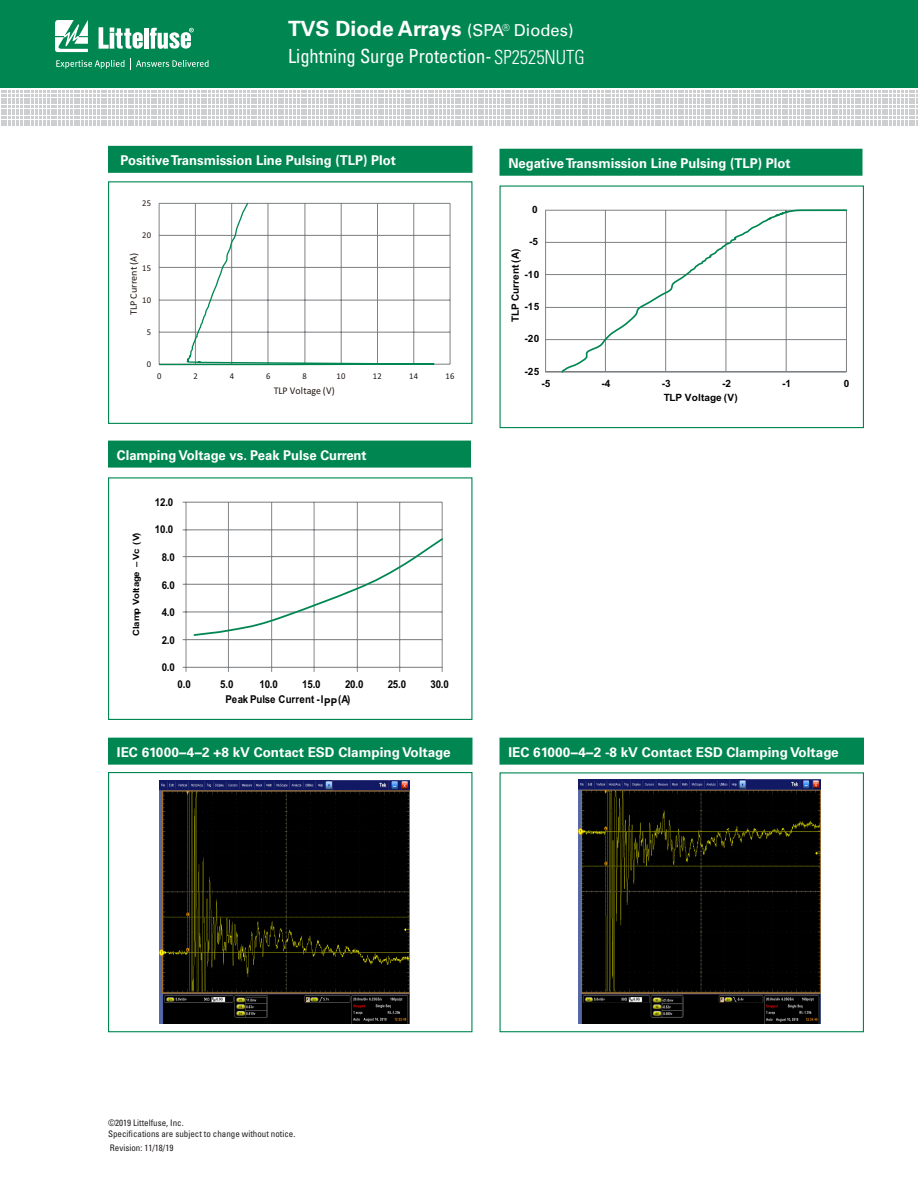
<style>
.page{position:relative;width:918px;height:1188px;background:#fff}
.page>*{position:absolute;margin:0;border:0;box-sizing:border-box;transform-origin:0 0}
.t1{font:700 21px "Univers LT Std";color:#fff}
.t2{font:condensed 19.5px "Univers LT Std";color:#fff;scale:.95 1}
.ch_subtitle_L{font:300 condensed 19.5px "Univers LT Std";color:#fff;scale:.95 1}
.t3{font:700 13.5px "Univers LT Std";color:#fff}
.t4{font:700 10.8px "Arial";letter-spacing:-.01em;color:#030303;scale:.9 1}
.t5{font:10.2px "Calibri";letter-spacing:-.005em;color:#221713}
.t6{font:700 10.05px "Arial";letter-spacing:.005em;color:#030303}
.t7{font:9.9px "Calibri";letter-spacing:-.01em;color:#221713}
.t8{font:9.6px "Univers LT Std";color:#fff}
.t9{font:condensed 9px/10.8px "Univers LT Std";color:#231f20}
.t10{font:8.85px "Calibri";letter-spacing:.03em;color:#221713}
.t11{font:700 8.7px "Arial";letter-spacing:-.01em;color:#030303;scale:1.11 1}
.s1{font-weight:400;font-size:16.5px}
</style>
<div class="page">
<div style="left:0;top:0;width:918px;height:88px;background:#008751"></div>
<svg style="left:1px;top:91px;width:917px;height:35px"></svg>
<svg style="left:55px;top:20px;width:33px;height:32px"></svg>
<hr style="left:144px;top:28px;width:4px;height:21px;background:#fff">
<svg style="left:150px;top:28px;width:44px;height:21px"></svg>
<svg style="left:99px;top:27px;width:44px;height:22px"></svg>
<svg style="left:56px;top:58px;width:153px;height:11px"></svg>
<div style="left:108px;top:146px;width:364px;height:27px;background:#008751"></div>
<div style="left:108px;top:441px;width:363px;height:27px;background:#008751"></div>
<svg style="left:182px;top:501px;width:261px;height:171px"></svg>
<svg style="left:193px;top:537px;width:250px;height:100px"></svg>
<div style="left:108px;top:477px;width:364px;height:243px;border:1px solid #008751"></div>
<div style="left:500px;top:149px;width:362px;height:27px;background:#008751"></div>
<hr style="left:545px;top:210px;width:301px;height:1px;background:#7d8083">
<hr style="left:545px;top:242px;width:301px;height:1px;background:#7d8083">
<hr style="left:545px;top:274px;width:301px;height:1px;background:#7d8083">
<hr style="left:545px;top:307px;width:301px;height:1px;background:#7d8083">
<hr style="left:545px;top:339px;width:301px;height:1px;background:#7d8083">
<hr style="left:545px;top:372px;width:301px;height:1px;background:#7d8083">
<svg style="left:560px;top:209px;width:288px;height:164px"></svg>
<hr style="left:545px;top:210px;width:1px;height:162px;background:#7d8083">
<div style="left:500px;top:186px;width:364px;height:242px;border:1px solid #008751"></div>
<hr style="left:159px;top:203px;width:291px;height:1px;background:#7d8083">
<hr style="left:159px;top:235px;width:291px;height:1px;background:#7d8083">
<hr style="left:159px;top:267px;width:291px;height:1px;background:#7d8083">
<hr style="left:159px;top:300px;width:291px;height:1px;background:#7d8083">
<hr style="left:159px;top:332px;width:291px;height:1px;background:#7d8083">
<hr style="left:450px;top:203px;width:1px;height:161px;background:#7d8083">
<hr style="left:159px;top:364px;width:291px;height:1px;background:#7d8083">
<svg style="left:158px;top:202px;width:282px;height:164px"></svg>
<div style="left:108px;top:181px;width:364px;height:243px;border:1px solid #008751"></div>
<div style="left:108px;top:738px;width:364px;height:27px;background:#008751"></div>
<div style="left:500px;top:738px;width:364px;height:27px;background:#008751"></div>
<div style="left:108px;top:772px;width:364px;height:260px;border:1px solid #008751"></div>
<div style="left:500px;top:772px;width:364px;height:260px;border:1px solid #008751"></div>
<img style="left:160px;top:780px;width:249px;height:244px">
<img style="left:579px;top:780px;width:242px;height:244px">
<h1 class="t1" style="left:288px;top:16px;width:287px">TVS Diode Arrays <span class="s1">(SPA</span><sup>®</sup> <span class="s1">Diodes)</span></h1>
<h2 class="t2" style="left:288px;top:44px;width:323px">Lightning Surge Protection- P3384NUTG</h2>
<p class="t8" style="left:504px;top:21px;width:9px">®</p>
<p class="ch_subtitle_L" style="left:494px;top:46px;width:97px">SP2525NUTG</p>
<p class="t3" style="left:121px;top:152px;width:277px">Positive Transmission Line Pulsing (TLP) Plot</p>
<p class="t10" style="left:142px;top:197px;width:10px">25</p>
<p class="t10" style="left:142px;top:229px;width:10px">20</p>
<p class="t7" style="left:127px;top:315px;width:64px;rotate:-90deg">TLP Current (A)</p>
<p class="t10" style="left:142px;top:261px;width:10px">15</p>
<p class="t10" style="left:142px;top:294px;width:10px">10</p>
<p class="t10" style="left:147px;top:326px;width:6px">5</p>
<p class="t10" style="left:147px;top:358px;width:6px">0</p>
<p class="t10" style="left:157px;top:370px;width:6px">0</p>
<p class="t10" style="left:193px;top:370px;width:6px">2</p>
<p class="t10" style="left:230px;top:370px;width:6px">4</p>
<p class="t10" style="left:266px;top:370px;width:6px">6</p>
<p class="t10" style="left:302px;top:370px;width:6px">8</p>
<p class="t10" style="left:337px;top:370px;width:10px">10</p>
<p class="t10" style="left:373px;top:370px;width:10px">12</p>
<p class="t10" style="left:409px;top:370px;width:10px">14</p>
<p class="t10" style="left:446px;top:370px;width:10px">16</p>
<p class="t5" style="left:274px;top:383px;width:63px">TLP Voltage (V)</p>
<p class="t3" style="left:117px;top:447px;width:251px">Clamping Voltage vs. Peak Pulse Current</p>
<p class="t11" style="left:130px;top:636px;width:95px;rotate:-90deg">Clamp Voltage – Vc (V)</p>
<p class="t4" style="left:155px;top:494px;width:22px">12.0</p>
<p class="t4" style="left:155px;top:522px;width:22px">10.0</p>
<p class="t4" style="left:162px;top:550px;width:16px">8.0</p>
<p class="t4" style="left:162px;top:577px;width:16px">6.0</p>
<p class="t4" style="left:162px;top:605px;width:16px">4.0</p>
<p class="t4" style="left:162px;top:632px;width:16px">2.0</p>
<p class="t4" style="left:162px;top:660px;width:16px">0.0</p>
<p class="t4" style="left:178px;top:676px;width:16px">0.0</p>
<p class="t4" style="left:220px;top:676px;width:16px">5.0</p>
<p class="t4" style="left:260px;top:676px;width:22px">10.0</p>
<p class="t4" style="left:302px;top:676px;width:22px">15.0</p>
<p class="t4" style="left:345px;top:676px;width:22px">20.0</p>
<p class="t4" style="left:388px;top:676px;width:22px">25.0</p>
<p class="t4" style="left:430px;top:676px;width:22px">30.0</p>
<p class="t4" style="left:225px;top:692px;width:141px">Peak Pulse Current -IPP(A)</p>
<p class="t3" style="left:508px;top:155px;width:283px">Negative Transmission Line Pulsing (TLP) Plot</p>
<p class="t6" style="left:532px;top:202px;width:7px">0</p>
<p class="t6" style="left:529px;top:235px;width:10px">-5</p>
<p class="t6" style="left:508px;top:322px;width:75px;rotate:-90deg">TLP Current (A)</p>
<p class="t6" style="left:525px;top:267px;width:16px">-10</p>
<p class="t6" style="left:525px;top:299px;width:16px">-15</p>
<p class="t6" style="left:525px;top:332px;width:16px">-20</p>
<p class="t6" style="left:525px;top:364px;width:16px">-25</p>
<p class="t6" style="left:541px;top:376px;width:10px">-5</p>
<p class="t6" style="left:602px;top:376px;width:10px">-4</p>
<p class="t6" style="left:662px;top:376px;width:10px">-3</p>
<p class="t6" style="left:722px;top:376px;width:10px">-2</p>
<p class="t6" style="left:782px;top:376px;width:10px">-1</p>
<p class="t6" style="left:844px;top:376px;width:7px">0</p>
<p class="t6" style="left:664px;top:391px;width:76px">TLP Voltage (V)</p>
<p class="t3" style="left:117px;top:744px;width:335px">IEC 61000−4−2 +8 kV Contact ESD Clamping Voltage</p>
<p class="t3" style="left:508px;top:744px;width:332px">IEC 61000−4−2 -8 kV Contact ESD Clamping Voltage</p>
<p class="t9" style="left:108px;top:1118px;width:189px">©2019 Littelfuse, Inc.<br>Specifications are subject to change without notice.</p>
<p class="t9" style="left:110px;top:1143px;width:65px">Revision: 11/18/19</p>
</div>
